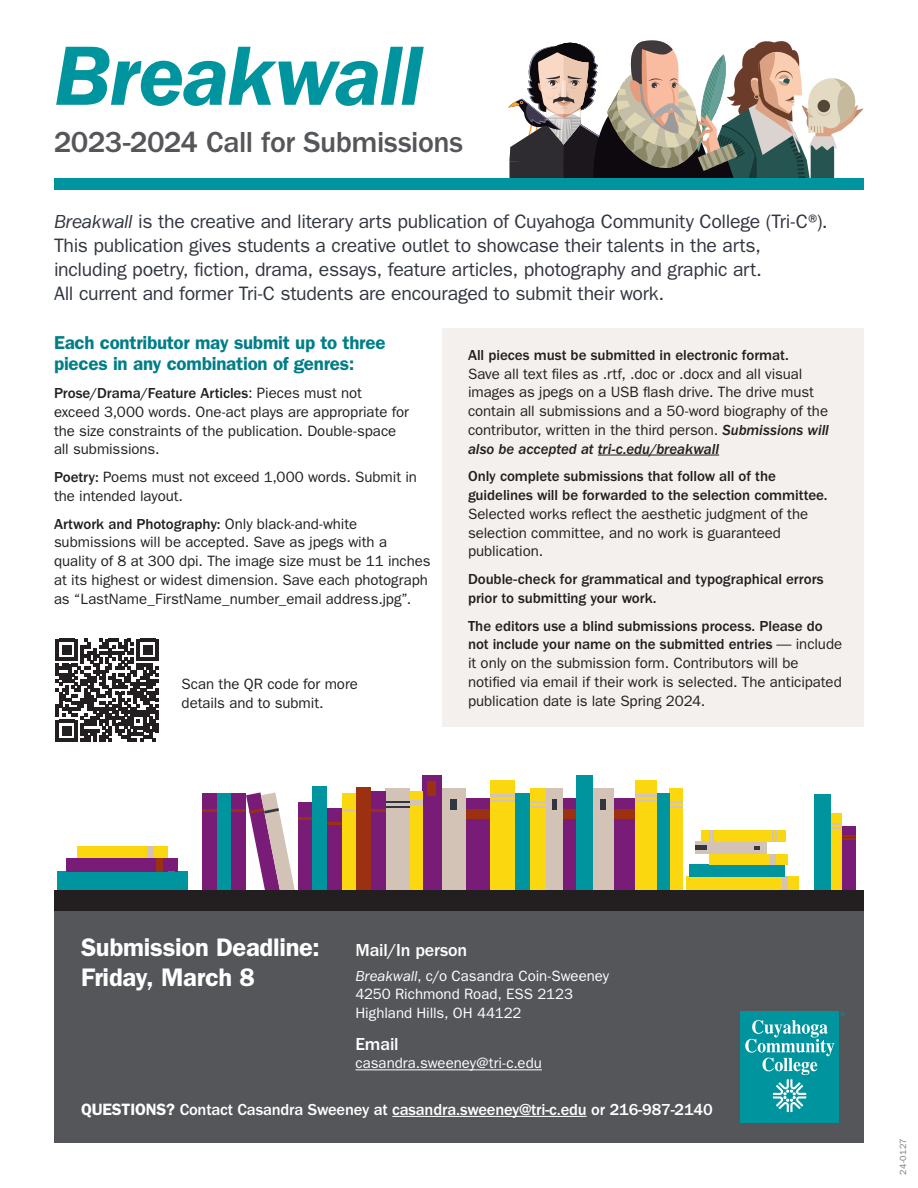
<style>
.page{position:relative;width:918px;height:1188px;background:#fff}
.page>*{position:absolute;margin:0;border:0;box-sizing:border-box;transform-origin:0 0}
.Title_H1{font:italic 600 87px "ITC Franklin Gothic Std";letter-spacing:-.025em;color:#00949e}
.Title_H2{font:500 30px "ITC Franklin Gothic Std";letter-spacing:-.015em;color:#54565a}
.Subtitle_H3{font:600 25.5px "ITC Franklin Gothic Std";letter-spacing:-.01em;color:#fff}
.Para{font:19.5px/24px "ITC Franklin Gothic Std";letter-spacing:-.015em;color:#323640}
.Subtitle_H2{font:600 18.75px/21.8px "ITC Franklin Gothic Std";letter-spacing:-.01em;color:#007e87}
.Subtitle_H4{font:500 18px "ITC Franklin Gothic Std";letter-spacing:-.01em;color:#fff}
.Questions_Para{font:500 16.5px "ITC Franklin Gothic Std";letter-spacing:-.01em;color:#fff}
.Para_2{font:15px/18.8px "ITC Franklin Gothic Std";letter-spacing:-.005em;color:#231f20}
.Submission_Para{font:15px/18.8px "ITC Franklin Gothic Std";color:#fff}
.Para_2-2{font:500 15px/18.8px "ITC Franklin Gothic Std";letter-spacing:-.005em;color:#231f20}
.t1{font:9px "ITC Franklin Gothic Std";color:#7a797d}
.s1{font-style:italic}
.s2{font-weight:500}
.s3{font-family:"ITC Franklin Gothic Std Med It"}
.s4{font-weight:600}
</style>
<div class="page">
<div style="left:443px;top:328px;width:421px;height:399px;background:#f4f0ed"></div>
<svg style="left:508px;top:40px;width:356px;height:138px"></svg>
<div style="left:54px;top:178px;width:810px;height:11px;background:#00949e"></div>
<hr style="left:598px;top:455px;width:121px;height:1px;background:#231f20">
<div style="left:54px;top:909px;width:810px;height:234px;background:#54565a"></div>
<hr style="left:392px;top:1116px;width:195px;height:1px;background:#fff">
<div style="left:740px;top:1011px;width:99px;height:111px;background:#00949e"></div>
<svg style="left:745px;top:1020px;width:89px;height:92px"></svg>
<svg style="left:841px;top:1012px;width:4px;height:4px"></svg>
<div style="left:57px;top:872px;width:130px;height:18px;background:#00949e"></div>
<div style="left:67px;top:858px;width:111px;height:14px;background:#781c78"></div>
<div style="left:77px;top:846px;width:91px;height:12px;background:#fad70f"></div>
<div style="left:157px;top:858px;width:6px;height:14px;background:#9c3112"></div>
<div style="left:147px;top:846px;width:6px;height:12px;background:#d3c3b6"></div>
<div style="left:202px;top:793px;width:15px;height:116px;background:#781c78"></div>
<hr style="left:202px;top:809px;width:15px;height:3px;background:#9c3112">
<div style="left:217px;top:793px;width:14px;height:116px;background:#00949e"></div>
<div style="left:386px;top:788px;width:24px;height:121px;background:#d3c3b6"></div>
<hr style="left:386px;top:801px;width:24px;height:2px;background:#323640">
<svg style="left:386px;top:806px;width:24px;height:1px"></svg>
<div style="left:441px;top:788px;width:25px;height:121px;background:#d3c3b6"></div>
<div style="left:450px;top:800px;width:7px;height:10px;background:#323640"></div>
<div style="left:466px;top:799px;width:25px;height:110px;background:#781c78"></div>
<div style="left:466px;top:810px;width:25px;height:9px;background:#9c3112"></div>
<div style="left:546px;top:788px;width:17px;height:121px;background:#d3c3b6"></div>
<div style="left:552px;top:800px;width:5px;height:10px;background:#323640"></div>
<div style="left:563px;top:799px;width:13px;height:110px;background:#781c78"></div>
<div style="left:563px;top:810px;width:13px;height:9px;background:#9c3112"></div>
<div style="left:491px;top:781px;width:24px;height:128px;background:#fad70f"></div>
<hr style="left:491px;top:795px;width:24px;height:2px;background:#d3c3b6">
<svg style="left:491px;top:800px;width:24px;height:1px"></svg>
<div style="left:530px;top:788px;width:16px;height:121px;background:#fad70f"></div>
<svg style="left:530px;top:801px;width:16px;height:6px"></svg>
<div style="left:422px;top:775px;width:19px;height:134px;background:#781c78"></div>
<div style="left:428px;top:781px;width:8px;height:14px;background:#9c3112"></div>
<div style="left:410px;top:792px;width:12px;height:117px;background:#fad70f"></div>
<hr style="left:410px;top:800px;width:12px;height:4px;background:#d3c3b6">
<div style="left:515px;top:793px;width:15px;height:116px;background:#00949e"></div>
<div style="left:593px;top:788px;width:21px;height:121px;background:#d3c3b6"></div>
<div style="left:600px;top:800px;width:6px;height:10px;background:#323640"></div>
<div style="left:614px;top:799px;width:21px;height:110px;background:#781c78"></div>
<div style="left:614px;top:810px;width:21px;height:9px;background:#9c3112"></div>
<div style="left:635px;top:781px;width:22px;height:128px;background:#fad70f"></div>
<hr style="left:635px;top:795px;width:22px;height:2px;background:#d3c3b6">
<div style="left:669px;top:788px;width:14px;height:121px;background:#fad70f"></div>
<div style="left:831px;top:813px;width:11px;height:96px;background:#fad70f"></div>
<svg style="left:831px;top:824px;width:11px;height:4px"></svg>
<div style="left:842px;top:826px;width:14px;height:83px;background:#781c78"></div>
<svg style="left:842px;top:835px;width:14px;height:4px"></svg>
<div style="left:687px;top:877px;width:112px;height:16px;background:#fad70f"></div>
<div style="left:782px;top:877px;width:6px;height:16px;background:#d3c3b6"></div>
<div style="left:689px;top:865px;width:96px;height:12px;background:#00949e"></div>
<div style="left:710px;top:854px;width:78px;height:11px;background:#fad70f"></div>
<div style="left:770px;top:854px;width:5px;height:11px;background:#d3c3b6"></div>
<div style="left:695px;top:842px;width:72px;height:12px;background:#d3c3b6"></div>
<div style="left:695px;top:845px;width:12px;height:5px;background:#323640"></div>
<svg style="left:754px;top:846px;width:6px;height:4px"></svg>
<div style="left:701px;top:830px;width:85px;height:12px;background:#fad70f"></div>
<svg style="left:772px;top:830px;width:5px;height:12px"></svg>
<svg style="left:710px;top:830px;width:4px;height:12px"></svg>
<div style="left:576px;top:775px;width:17px;height:134px;background:#00949e"></div>
<div style="left:814px;top:795px;width:17px;height:114px;background:#00949e"></div>
<div style="left:657px;top:793px;width:12px;height:116px;background:#00949e"></div>
<svg style="left:635px;top:800px;width:48px;height:12px"></svg>
<div style="left:231px;top:793px;width:15px;height:116px;background:#781c78"></div>
<hr style="left:231px;top:809px;width:15px;height:3px;background:#9c3112">
<div style="left:313px;top:786px;width:14px;height:123px;background:#00949e"></div>
<div style="left:327px;top:809px;width:15px;height:100px;background:#781c78"></div>
<hr style="left:327px;top:822px;width:15px;height:3px;background:#9c3112">
<div style="left:342px;top:793px;width:14px;height:116px;background:#fad70f"></div>
<hr style="left:342px;top:809px;width:14px;height:3px;background:#d3c3b6">
<div style="left:356px;top:788px;width:15px;height:121px;background:#9c3112"></div>
<div style="left:371px;top:792px;width:15px;height:117px;background:#781c78"></div>
<hr style="left:371px;top:809px;width:15px;height:3px;background:#9c3112">
<svg style="left:246px;top:792px;width:67px;height:98px"></svg>
<div style="left:54px;top:890px;width:810px;height:21px;background:#231f20"></div>
<hr style="left:356px;top:1069px;width:186px;height:1px;background:#fff">
<svg style="left:56px;top:639px;width:103px;height:103px"></svg>
<h1 class="Title_H1" style="left:54px;top:27px;width:370px">Breakwall</h1>
<h2 class="Title_H2" style="left:54px;top:125px;width:410px">2023-2024 Call for Submissions</h2>
<p class="Para" style="left:54px;top:209px;width:775px"><span class="s1">Breakwall</span> is the creative and literary arts publication of Cuyahoga Community College (Tri-C®).<br>This publication gives students a creative outlet to showcase their talents in the arts, including poetry, fiction, drama, essays, feature articles, photography and graphic art.<br>All current and former Tri-C students are encouraged to submit their work.</p>
<h2 class="Subtitle_H2" style="left:54px;top:331px;width:333px">Each contributor may submit up to three pieces in any combination of genres:</h2>
<p class="Para_2" style="left:54px;top:384px;width:356px"><span class="s2">Prose/Drama/Feature Articles</span>: Pieces must not exceed 3,000 words. One-act plays are appropriate for the size constraints of the publication. Double-space all submissions.</p>
<p class="Para_2" style="left:54px;top:468px;width:365px"><span class="s2">Poetry:</span> Poems must not exceed 1,000 words. Submit in the intended layout.</p>
<p class="Para_2" style="left:54px;top:514px;width:378px"><span class="s2">Artwork and Photography:</span> Only black-and-white submissions will be accepted. Save as jpegs with a quality of 8 at 300 dpi. The image size must be 11 inches at its highest or widest dimension. Save each photograph as “LastName_FirstName_number_email address.jpg”.</p>
<p class="Para_2" style="left:468px;top:345px;width:363px"><span class="s2">All pieces must be submitted in electronic format.<br></span>Save all text files as .rtf, .doc or .docx and all visual images as jpegs on a USB flash drive. The drive must contain all submissions and a 50-word biography of the contributor, written in the third person. <span class="s3">Submissions will also be accepted at tri-c.edu/breakwall</span></p>
<p class="Para_2" style="left:468px;top:467px;width:361px"><span class="s2">Only complete submissions that follow all of the guidelines will be forwarded to the selection committee.<br></span>Selected works reflect the aesthetic judgment of the selection committee, and no work is guaranteed publication.</p>
<p class="Para_2-2" style="left:468px;top:570px;width:357px">Double-check for grammatical and typographical errors prior to submitting your work.</p>
<p class="Para_2" style="left:468px;top:616px;width:376px"><span class="s2">The editors use a blind submissions process. Please do not include your name on the submitted entries</span> — include it only on the submission form. Contributors will be notified via email if their work is selected. The anticipated publication date is late Spring 2024.</p>
<p class="Para_2" style="left:182px;top:675px;width:178px">Scan the QR code for more details and to submit.</p>
<h3 class="Subtitle_H3" style="left:81px;top:933px;width:240px">Submission Deadline:</h3>
<h3 class="Subtitle_H3" style="left:81px;top:963px;width:175px">Friday, March 8</h3>
<h4 class="Subtitle_H4" style="left:356px;top:940px;width:113px">Mail/In person</h4>
<p class="Submission_Para" style="left:356px;top:966px;width:255px"><span class="s1">Breakwall</span>, c/o Casandra Coin-Sweeney<br>4250 Richmond Road, ESS 2123</p>
<p class="Submission_Para" style="left:356px;top:1004px;width:168px">Highland Hills, OH 44122</p>
<h4 class="Subtitle_H4" style="left:356px;top:1034px;width:45px">Email</h4>
<p class="Submission_Para" style="left:356px;top:1054px;width:188px">casandra.sweeney@tri-c.edu</p>
<p class="Questions_Para" style="left:81px;top:1100px;width:633px"><span class="s4">QUESTIONS?</span> Contact Casandra Sweeney at casandra.sweeney@tri-c.edu or 216-987-2140</p>
<p class="t1" style="left:898px;top:1174px;width:37px;rotate:-90deg">24-0127</p>
</div>
